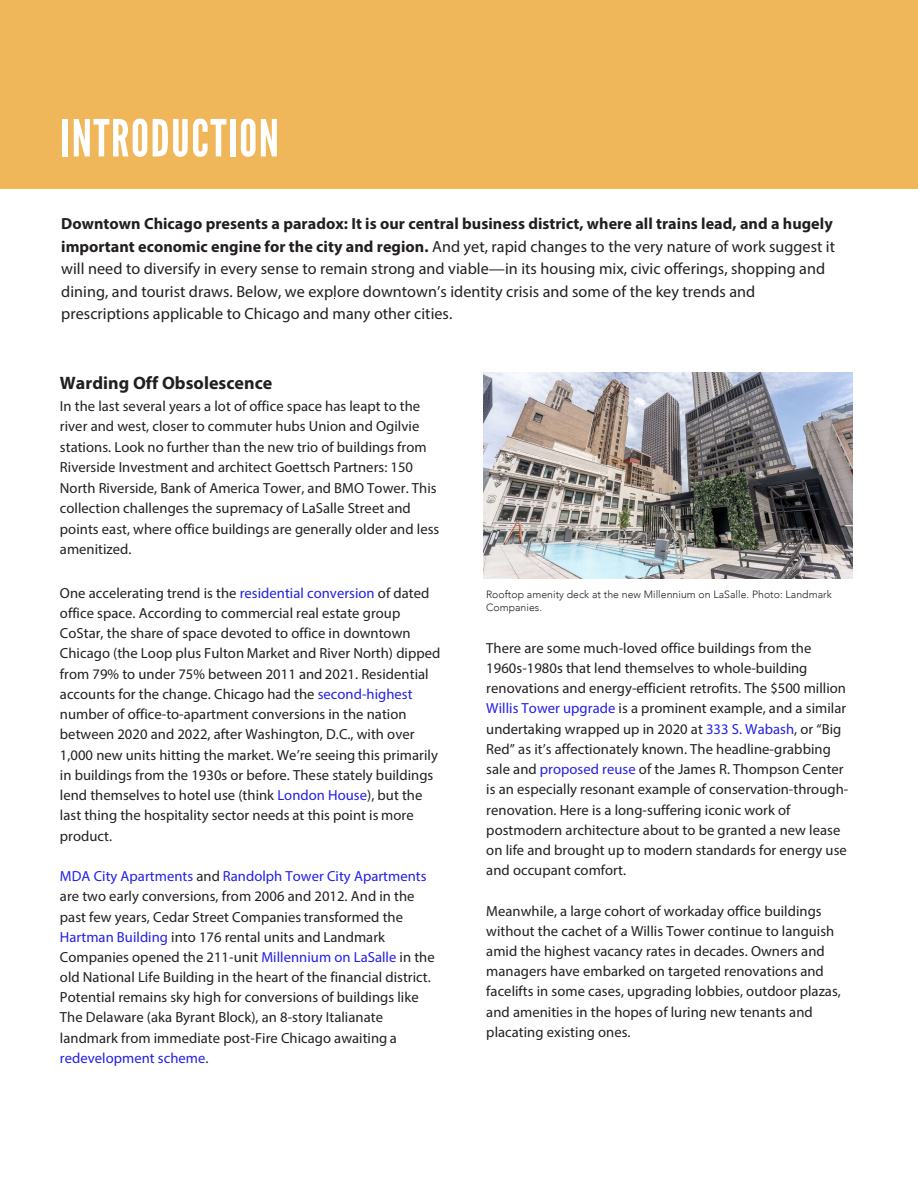
<style>
.page{position:relative;width:918px;height:1188px;background:#fff}
.page>*{position:absolute;margin:0;border:0;box-sizing:border-box;transform-origin:0 0}
.t1{font:51px "League Gothic";letter-spacing:.03em;color:#fff}
.t2{font:700 18px "Myriad Pro";color:#231f20}
.t3{font:16.2px/22.5px "Myriad Pro";letter-spacing:.005em;color:#231f20}
.t4{font:14.7px/20.2px "Myriad Pro";letter-spacing:.005em;color:#231f20}
.t5{font:300 10.5px/12.6px "Avenir";letter-spacing:.005em;color:#231f20}
.s1{font-weight:700}
.s2{color:#231fde}
.s3{color:#231fe6}
.s4{color:#231fe7}
</style>
<div class="page">
<div style="left:0;top:0;width:918px;height:189px;background:#f0b65a"></div>
<img style="left:484px;top:372px;width:368px;height:206px">
<p class="t1" style="left:61px;top:108px;width:220px">INTRODUCTION</p>
<p class="t3" style="left:61px;top:212px;width:775px"><span class="s1">Downtown Chicago presents a paradox: It is our central business district, where all trains lead, and a hugely important economic engine for the city and region.</span> And yet, rapid changes to the very nature of work suggest it will need to diversify in every sense to remain strong and viable—in its housing mix, civic offerings, shopping and dining, and tourist draws. Below, we explore downtown’s identity crisis and some of the key trends and prescriptions applicable to Chicago and many other cities.</p>
<p class="t2" style="left:60px;top:371px;width:214px">Warding Off Obsolescence</p>
<p class="t4" style="left:60px;top:396px;width:381px">In the last several years a lot of office space has leapt to the river and west, closer to commuter hubs Union and Ogilvie stations. Look no further than the new trio of buildings from Riverside Investment and architect Goettsch Partners: 150<br>North Riverside, Bank of America Tower, and BMO Tower. This collection challenges the supremacy of LaSalle Street and points east, where office buildings are generally older and less amenitized.</p>
<p class="t4" style="left:60px;top:582px;width:382px">One accelerating trend is the <span class="s2">residential conversion</span> of dated office space. According to commercial real estate group CoStar, the share of space devoted to office in downtown Chicago (the Loop plus Fulton Market and River North) dipped from 79% to under 75% between 2011 and 2021. Residential accounts for the change. Chicago had the <span class="s3">second-highest </span>number of office-to-apartment conversions in the nation between 2020 and 2022, after Washington, D.C., with over 1,000 new units hitting the market. We’re seeing this primarily in buildings from the 1930s or before. These stately buildings lend themselves to hotel use (think <span class="s3">London House</span>), but the last thing the hospitality sector needs at this point is more product.</p>
<p class="t4" style="left:60px;top:866px;width:376px"><span class="s3">MDA City Apartments</span> and <span class="s3">Randolph Tower City Apartments </span>are two early conversions, from 2006 and 2012. And in the past few years, Cedar Street Companies transformed the <span class="s3">Hartman Building</span> into 176 rental units and Landmark Companies opened the 211-unit <span class="s3">Millennium on LaSalle</span> in the old National Life Building in the heart of the financial district.<br>Potential remains sky high for conversions of buildings like The Delaware (aka Byrant Block), an 8-story Italianate landmark from immediate post-Fire Chicago awaiting a <span class="s3">redevelopment scheme</span>.</p>
<p class="t5" style="left:486px;top:588px;width:347px">Rooftop amenity deck at the new Millennium on LaSalle. Photo: Landmark<br>Companies.</p>
<p class="t4" style="left:486px;top:637px;width:364px">There are some much-loved office buildings from the 1960s-1980s that lend themselves to whole-building renovations and energy-efficient retrofits. The $500 million <span class="s4">Willis Tower upgrade</span> is a prominent example, and a similar undertaking wrapped up in 2020 at <span class="s3">333 S. Wabash</span>, or “Big Red” as it’s affectionately known. The headline-grabbing sale and <span class="s3">proposed reuse</span> of the James R. Thompson Center is an especially resonant example of conservation-through&shy;renovation. Here is a long-suffering iconic work of postmodern architecture about to be granted a new lease on life and brought up to modern standards for energy use and occupant comfort.</p>
<p class="t4" style="left:486px;top:901px;width:356px">Meanwhile, a large cohort of workaday office buildings without the cachet of a Willis Tower continue to languish amid the highest vacancy rates in decades. Owners and managers have embarked on targeted renovations and facelifts in some cases, upgrading lobbies, outdoor plazas, and amenities in the hopes of luring new tenants and placating existing ones.</p>
</div>
